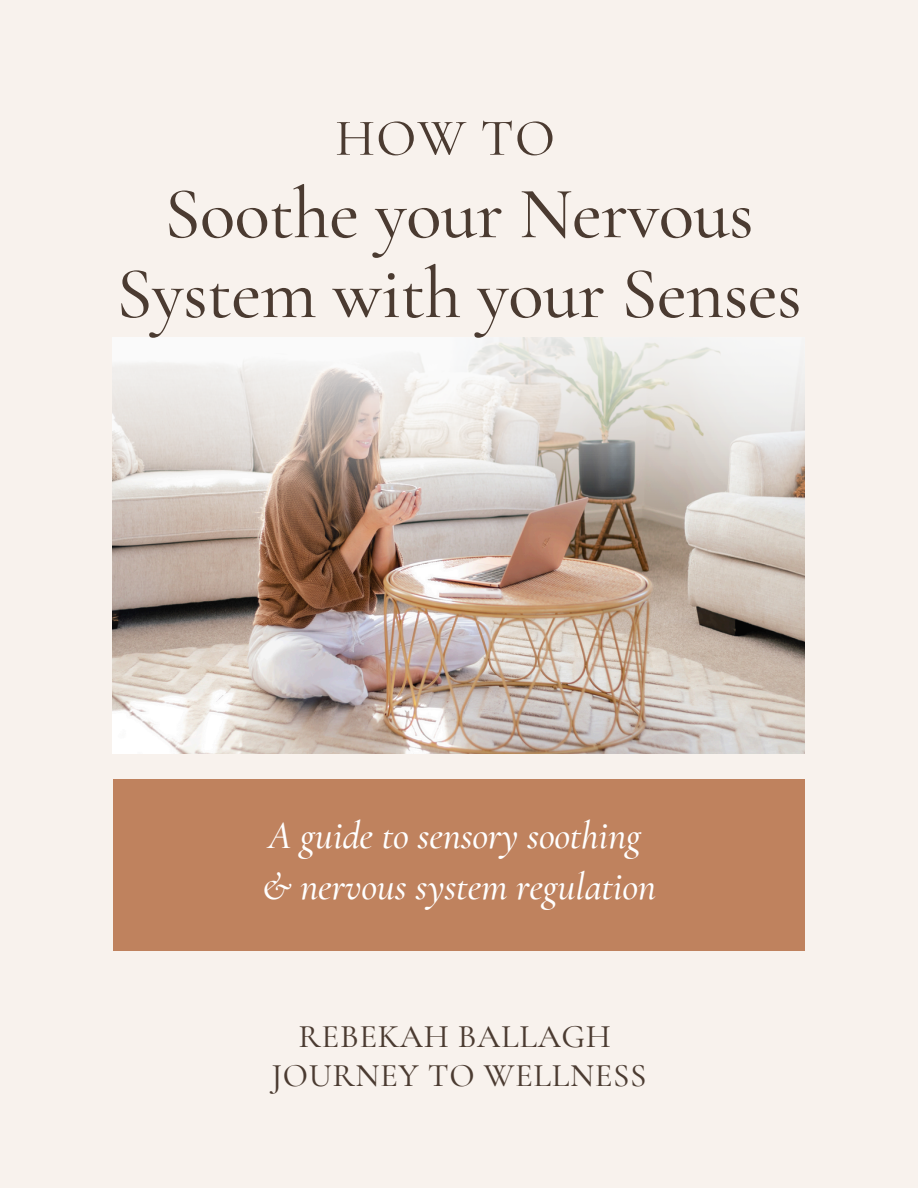
<style>
.page{position:relative;width:918px;height:1188px;background:#f8f2ed}
.page>*{position:absolute;margin:0;border:0;box-sizing:border-box;transform-origin:0 0}
.t1{font:500 73.5px/79.8px "Cormorant Garamond";letter-spacing:-.01em;color:#4b3b31;text-align:center}
.t2{font:500 52.5px "Cormorant Garamond";color:#4b3b31}
.t3{font:italic 500 39px "Cormorant Garamond";letter-spacing:-.005em;color:#fff}
.t4{font:500 33px "Cormorant Garamond";letter-spacing:.02em;color:#4b3b31}
</style>
<div class="page">
<img style="left:113px;top:564px;width:692px;height:190px">
<div style="left:113px;top:779px;width:692px;height:172px;background:#bf825e"></div>
<img style="left:113px;top:337px;width:692px;height:227px">
<p class="t2" style="left:335px;top:106px;width:221px">HOW TO</p>
<p class="t1" style="left:116px;top:174px;width:687px">Soothe your Nervous<br>System with your Senses</p>
<p class="t3" style="left:268px;top:812px;width:374px">A guide to sensory soothing</p>
<p class="t3" style="left:262px;top:863px;width:396px">&amp; nervous system regulation</p>
<p class="t4" style="left:299px;top:1016px;width:314px">REBEKAH BALLAGH</p>
<h3 class="t4" style="left:271px;top:1056px;width:377px">JOURNEY TO WELLNESS</h3>
</div>
